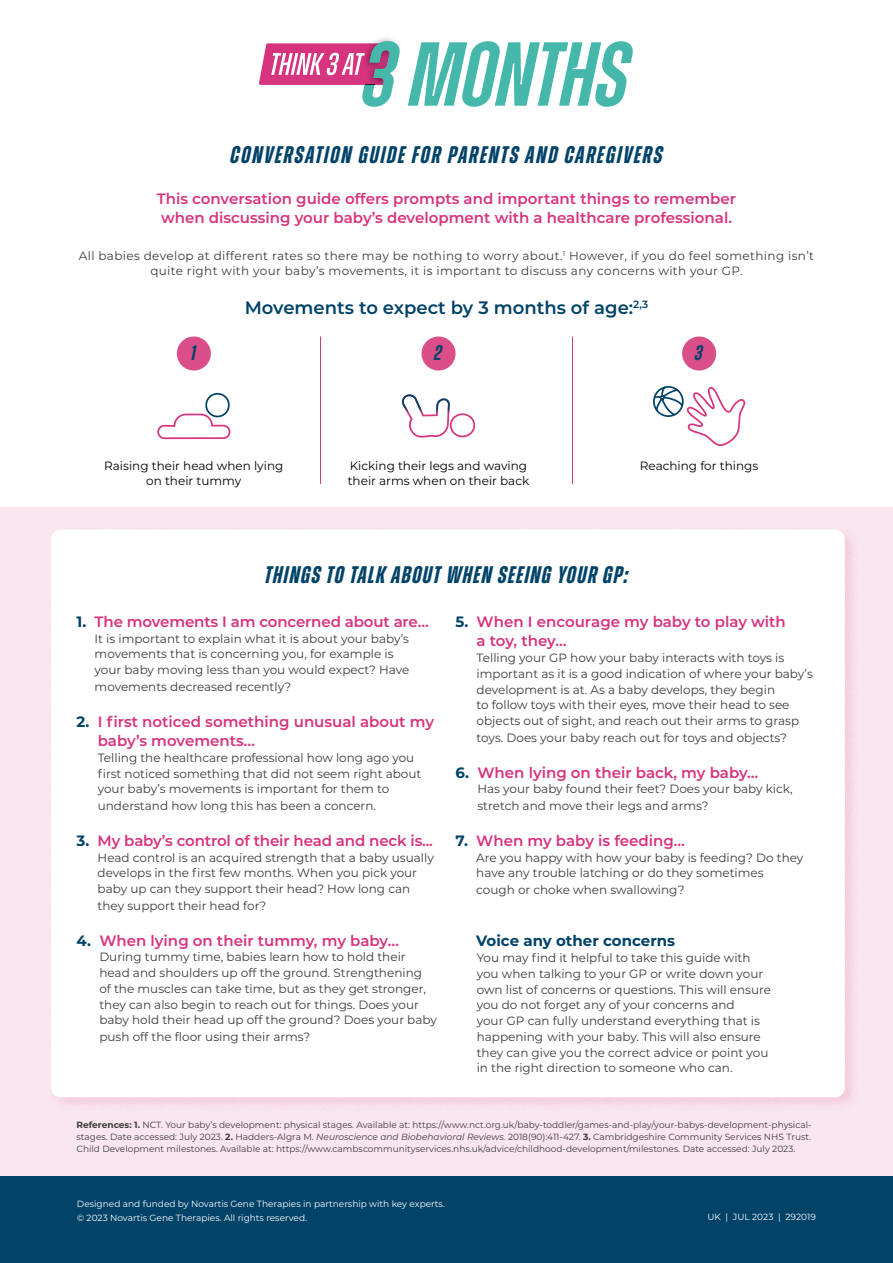
<style>
.page{position:relative;width:893px;height:1263px;background:#fff}
.page>*{position:absolute;margin:0;border:0;box-sizing:border-box;transform-origin:0 0}
.t1{font:italic 700 24px "Zuume Cut";letter-spacing:.075em;color:#004268}
.t2{font:italic 600 21px "Zuume Cut";color:#004268}
.t3{font:600 18px "Montserrat";color:#004268}
.t4{font:600 15px/19.5px "Montserrat";color:#d7337e}
.t5{font:700 15px "Montserrat";color:#004268}
.t6{font:12px/16px "Montserrat";color:#3c3c3b}
.t7{font:12px/15px "Montserrat";letter-spacing:.03em;color:#3c3c3b;text-align:center}
.t8{font:12px/15px "Montserrat";color:#000;text-align:center}
.t9{font:9px/12px "Montserrat";color:#3c3c3b;text-align:justify}
.t10{font:9px/14.1px "Montserrat";color:#fff}
.s1{font-weight:700;color:#004268}
.s2{font-weight:700}
.s3{font-style:italic}
</style>
<div class="page">
<div style="left:0;top:507px;width:893px;height:669px;background:#f9e6ef"></div>
<div style="left:49px;top:527px;width:810px;height:585px;background:#d7337e;opacity:.15"></div>
<div style="left:52px;top:531px;width:791px;height:565px;background:#fff;border-radius:9px"></div>
<div style="left:51px;top:529px;width:794px;height:568px;border:3px solid #fff;border-radius:9px"></div>
<div style="left:177px;top:336px;width:34px;height:34px;background:#da4e8a;border-radius:50%"></div>
<div style="left:421px;top:336px;width:35px;height:34px;background:#da4e8a;border-radius:50%"></div>
<div style="left:682px;top:336px;width:34px;height:34px;background:#da4e8a;border-radius:50%"></div>
<hr style="left:320px;top:336px;width:1px;height:148px;background:#d7337e">
<hr style="left:572px;top:336px;width:1px;height:148px;background:#d7337e">
<div style="left:0;top:1176px;width:893px;height:87px;background:#004268"></div>
<svg style="left:259px;top:41px;width:141px;height:66px"></svg>
<svg style="left:408px;top:41px;width:225px;height:66px"></svg>
<svg style="left:157px;top:392px;width:74px;height:48px"></svg>
<svg style="left:402px;top:394px;width:74px;height:44px"></svg>
<svg style="left:653px;top:386px;width:93px;height:60px"></svg>
<h1 class="t1" style="left:231px;top:142px;width:433px">CONVERSATION GUIDE FOR PARENTS AND CAREGIVERS</h1>
<p class="t4" style="left:157px;top:188px;width:581px">This conversation guide offers prompts and important things to remember when discussing your baby’s development with a healthcare professional.</p>
<p class="t7" style="left:79px;top:248px;width:737px">All babies develop at different rates so there may be nothing to worry about.<sup>1</sup> However, if you do feel something isn’t quite right with your baby’s movements, it is important to discuss any concerns with your GP.</p>
<h3 class="t3" style="left:245px;top:295px;width:405px">Movements to expect by 3 months of age:<sup>2,3</sup></h3>
<h2 class="t2" style="left:191px;top:342px;width:6px">1</h2>
<p class="t8" style="left:104px;top:458px;width:181px">Raising their head when lying on their tummy</p>
<h2 class="t2" style="left:434px;top:342px;width:9px">2</h2>
<h2 class="t2" style="left:695px;top:342px;width:9px">3</h2>
<p class="t8" style="left:348px;top:458px;width:183px;text-align:left">Kicking their legs and waving their arms when on their back</p>
<p class="t8" style="left:640px;top:458px;width:120px">Reaching for things</p>
<h1 class="t1" style="left:265px;top:562px;width:365px">THINGS TO TALK ABOUT WHEN SEEING YOUR GP:</h1>
<p class="t4" style="left:77px;top:611px;width:354px"><span class="s1">1.</span> The movements I am concerned about are…</p>
<p class="t6" style="left:95px;top:630px;width:316px">It is important to explain what it is about your baby’s movements that is concerning you, for example is your baby moving less than you would expect? Have movements decreased recently?</p>
<p class="t4" style="left:98px;top:711px;width:338px;text-indent:-21px"><span class="s1">2.</span> I first noticed something unusual about my baby’s movements…</p>
<p class="t6" style="left:98px;top:749px;width:325px">Telling the healthcare professional how long ago you first noticed something that did not seem right about your baby’s movements is important for them to understand how long this has been a concern.</p>
<p class="t4" style="left:77px;top:830px;width:358px"><span class="s1">3.</span> My baby’s control of their head and neck is...</p>
<p class="t6" style="left:98px;top:849px;width:338px">Head control is an acquired strength that a baby usually develops in the first few months. When you pick your baby up can they support their head? How long can they support their head for?</p>
<p class="t4" style="left:77px;top:930px;width:324px"><span class="s1">4.</span> When lying on their tummy, my baby…</p>
<p class="t6" style="left:99px;top:949px;width:339px">During tummy time, babies learn how to hold their head and shoulders up off the ground. Strengthening<br>of the muscles can take time, but as they get stronger, they can also begin to reach out for things. Does your baby hold their head up off the ground? Does your baby push off the floor using their arms?</p>
<p class="t4" style="left:477px;top:611px;width:311px;text-indent:-21px"><span class="s1">5.</span> When I encourage my baby to play with a toy, they…</p>
<p class="t6" style="left:477px;top:649px;width:338px">Telling your GP how your baby interacts with toys is important as it is a good indication of where your baby’s development is at. As a baby develops, they begin<br>to follow toys with their eyes, move their head to see objects out of sight, and reach out their arms to grasp toys. Does your baby reach out for toys and objects?</p>
<p class="t4" style="left:455px;top:762px;width:304px"><span class="s1">6.</span> When lying on their back, my baby…</p>
<p class="t6" style="left:477px;top:780px;width:317px;line-height:16.5px">Has your baby found their feet? Does your baby kick, stretch and move their legs and arms?</p>
<p class="t4" style="left:455px;top:830px;width:231px"><span class="s1">7.</span> When my baby is feeding…</p>
<p class="t6" style="left:476px;top:849px;width:329px">Are you happy with how your baby is feeding? Do they have any trouble latching or do they sometimes cough or choke when swallowing?</p>
<p class="t5" style="left:476px;top:930px;width:200px">Voice any other concerns</p>
<p class="t6" style="left:477px;top:949px;width:296px">You may find it helpful to take this guide with you when talking to your GP or write down your own list of concerns or questions. This will ensure you do not forget any of your concerns and<br>your GP can fully understand everything that is happening with your baby. This will also ensure they can give you the correct advice or point you in the right direction to someone who can.</p>
<p class="t9" style="left:77px;top:1118px;width:737px"><span class="s2">References: 1.</span> NCT. Your baby’s development: physical stages. Available at: https://www.nct.org.uk/baby-toddler/games-and-play/your-babys-development-physical&shy;stages. Date accessed: July 2023. <span class="s2">2.</span> Hadders-Algra M. <span class="s3">Neuroscience and Biobehavioral Reviews.</span> 2018(90):411-427. <span class="s2">3.</span> Cambridgeshire Community Services NHS Trust.<br>Child Development milestones. Available at: https://www.cambscommunityservices.nhs.uk/advice/childhood-development/milestones. Date accessed: July 2023.</p>
<p class="t10" style="left:77px;top:1196px;width:369px">Designed and funded by Novartis Gene Therapies in partnership with key experts. © 2023 Novartis Gene Therapies. All rights reserved.</p>
<p class="t10" style="left:707px;top:1210px;width:110px">UK | JUL 2023 | 292019</p>
</div>
